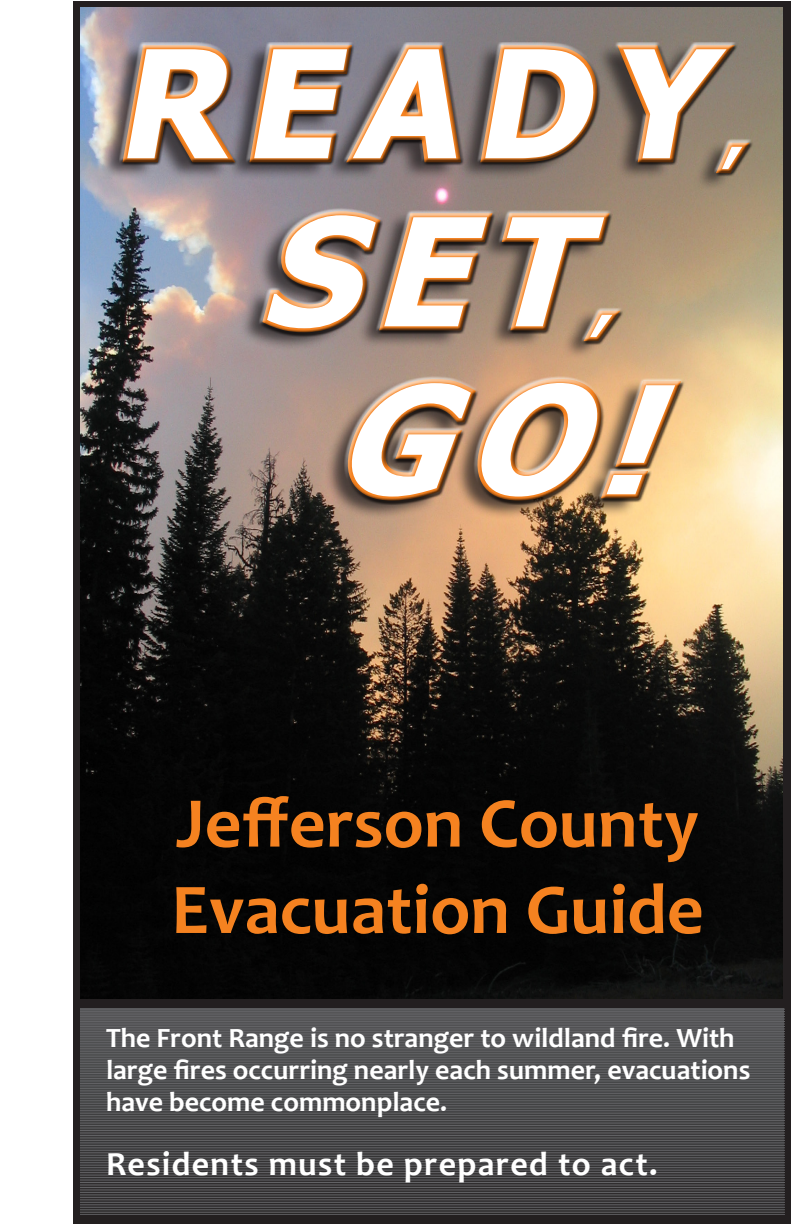
<style>
.page{position:relative;width:792px;height:1224px;background:#fff}
.page>*{position:absolute;margin:0;border:0;box-sizing:border-box;transform-origin:0 0}
.t1{font:italic 700 150px "Tahoma Small Cap";color:#fff}
.t2{font:700 72px "Candara";color:#f58220}
.t3{font:italic 700 60px "Tahoma Small Cap";color:#fff}
.t4{font:700 34px "Candara";letter-spacing:.04em;color:#fff}
.t5{font:700 28px/32px "Candara";color:#fff}
</style>
<div class="page">
<div style="left:73px;top:1px;width:718px;height:1223px;background:#231f20"></div>
<img style="left:80px;top:7px;width:703px;height:991px">
<div style="left:100px;top:42px;width:645px;height:477px;background:#231f20;opacity:.75"></div>
<svg style="left:118px;top:40px;width:348px;height:129px;background:#908c97"></svg>
<svg style="left:611px;top:38px;width:146px;height:139px"></svg>
<div style="left:120px;top:44px;width:634px;height:461px;background:#231f20;opacity:.75"></div>
<svg style="left:80px;top:1008px;width:704px;height:204px;background:#454547"></svg>
<hr style="left:80px;top:1081px;width:704px;height:1px;background:#636366">
<hr style="left:80px;top:1043px;width:704px;height:1px;background:#636366">
<hr style="left:80px;top:1165px;width:704px;height:1px;background:#636366">
<hr style="left:80px;top:1095px;width:704px;height:1px;background:#636366">
<hr style="left:80px;top:1014px;width:704px;height:1px;background:#636366">
<hr style="left:80px;top:1118px;width:704px;height:1px;background:#636366">
<hr style="left:80px;top:1071px;width:704px;height:1px;background:#636366">
<hr style="left:80px;top:1202px;width:704px;height:1px;background:#636366">
<hr style="left:80px;top:1135px;width:704px;height:1px;background:#636366">
<hr style="left:80px;top:1026px;width:704px;height:1px;background:#636366">
<hr style="left:80px;top:1143px;width:704px;height:1px;background:#636366">
<hr style="left:80px;top:1098px;width:704px;height:1px;background:#636366">
<hr style="left:80px;top:1155px;width:704px;height:1px;background:#636366">
<hr style="left:80px;top:1048px;width:704px;height:1px;background:#636366">
<hr style="left:80px;top:1172px;width:704px;height:1px;background:#636366">
<hr style="left:80px;top:1120px;width:704px;height:1px;background:#636366">
<hr style="left:80px;top:1185px;width:704px;height:1px;background:#636366">
<hr style="left:80px;top:1073px;width:704px;height:1px;background:#636366">
<hr style="left:80px;top:1207px;width:704px;height:1px;background:#636366">
<hr style="left:80px;top:1157px;width:704px;height:1px;background:#636366">
<hr style="left:80px;top:1024px;width:704px;height:1px;background:#636366">
<hr style="left:80px;top:1115px;width:704px;height:1px;background:#636366">
<hr style="left:80px;top:1011px;width:704px;height:1px;background:#636366">
<hr style="left:80px;top:1197px;width:704px;height:1px;background:#636366">
<hr style="left:80px;top:1056px;width:704px;height:1px;background:#636366">
<hr style="left:80px;top:1145px;width:704px;height:1px;background:#636366">
<hr style="left:80px;top:1036px;width:704px;height:1px;background:#636366">
<hr style="left:80px;top:1083px;width:704px;height:1px;background:#636366">
<hr style="left:80px;top:1091px;width:704px;height:1px;background:#636366">
<hr style="left:80px;top:1051px;width:704px;height:1px;background:#636366">
<hr style="left:80px;top:1175px;width:704px;height:1px;background:#636366">
<hr style="left:80px;top:1103px;width:704px;height:1px;background:#636366">
<hr style="left:80px;top:1019px;width:704px;height:1px;background:#636366">
<hr style="left:80px;top:1130px;width:704px;height:1px;background:#636366">
<hr style="left:80px;top:1078px;width:704px;height:1px;background:#636366">
<hr style="left:80px;top:1209px;width:704px;height:1px;background:#636366">
<hr style="left:80px;top:1138px;width:704px;height:1px;background:#636366">
<hr style="left:80px;top:1039px;width:704px;height:1px;background:#636366">
<hr style="left:80px;top:1152px;width:704px;height:1px;background:#636366">
<hr style="left:80px;top:1105px;width:704px;height:1px;background:#636366">
<hr style="left:80px;top:1167px;width:704px;height:1px;background:#636366">
<hr style="left:80px;top:1058px;width:704px;height:1px;background:#636366">
<hr style="left:80px;top:1182px;width:704px;height:1px;background:#636366">
<hr style="left:80px;top:1133px;width:704px;height:1px;background:#636366">
<hr style="left:80px;top:1009px;width:704px;height:1px;background:#636366">
<hr style="left:80px;top:1192px;width:704px;height:1px;background:#636366">
<hr style="left:80px;top:1086px;width:704px;height:1px;background:#636366">
<hr style="left:80px;top:1214px;width:704px;height:1px;background:#636366">
<hr style="left:80px;top:1170px;width:704px;height:1px;background:#636366">
<hr style="left:80px;top:1031px;width:704px;height:1px;background:#636366">
<hr style="left:80px;top:1123px;width:704px;height:1px;background:#636366">
<hr style="left:80px;top:1016px;width:704px;height:1px;background:#636366">
<hr style="left:80px;top:1204px;width:704px;height:1px;background:#636366">
<hr style="left:80px;top:1063px;width:704px;height:1px;background:#636366">
<hr style="left:80px;top:1160px;width:704px;height:1px;background:#636366">
<hr style="left:80px;top:1041px;width:704px;height:1px;background:#636366">
<hr style="left:80px;top:1088px;width:704px;height:1px;background:#636366">
<hr style="left:80px;top:1093px;width:704px;height:1px;background:#636366">
<hr style="left:80px;top:1110px;width:704px;height:1px;background:#636366">
<hr style="left:80px;top:1066px;width:704px;height:1px;background:#636366">
<hr style="left:80px;top:1195px;width:704px;height:1px;background:#636366">
<hr style="left:80px;top:1125px;width:704px;height:1px;background:#636366">
<hr style="left:80px;top:1034px;width:704px;height:1px;background:#636366">
<hr style="left:80px;top:1147px;width:704px;height:1px;background:#636366">
<hr style="left:80px;top:1100px;width:704px;height:1px;background:#636366">
<hr style="left:80px;top:1162px;width:704px;height:1px;background:#636366">
<hr style="left:80px;top:1053px;width:704px;height:1px;background:#636366">
<hr style="left:80px;top:1177px;width:704px;height:1px;background:#636366">
<hr style="left:80px;top:1128px;width:704px;height:1px;background:#636366">
<hr style="left:80px;top:1187px;width:704px;height:1px;background:#636366">
<hr style="left:80px;top:1068px;width:704px;height:1px;background:#636366">
<hr style="left:80px;top:1200px;width:704px;height:1px;background:#636366">
<hr style="left:80px;top:1150px;width:704px;height:1px;background:#636366">
<hr style="left:80px;top:1021px;width:704px;height:1px;background:#636366">
<hr style="left:80px;top:1212px;width:704px;height:1px;background:#636366">
<hr style="left:80px;top:1108px;width:704px;height:1px;background:#636366">
<hr style="left:80px;top:1190px;width:704px;height:1px;background:#636366">
<hr style="left:80px;top:1046px;width:704px;height:1px;background:#636366">
<hr style="left:80px;top:1140px;width:704px;height:1px;background:#636366">
<hr style="left:80px;top:1029px;width:704px;height:1px;background:#636366">
<hr style="left:80px;top:1076px;width:704px;height:1px;background:#636366">
<hr style="left:80px;top:1180px;width:704px;height:1px;background:#636366">
<hr style="left:80px;top:1061px;width:704px;height:1px;background:#636366">
<hr style="left:80px;top:1113px;width:704px;height:1px;background:#636366">
<h1 class="t1" style="left:116px;top:8px;width:623px">READY</h1>
<h3 class="t3" style="left:724px;top:98px;width:20px">,</h3>
<h1 class="t1" style="left:260px;top:176px;width:365px">SET</h1>
<h3 class="t3" style="left:593px;top:266px;width:20px">,</h3>
<h1 class="t1" style="left:332px;top:344px;width:382px">GO!</h1>
<p class="t2" style="left:176px;top:780px;width:525px">Jefferson County</p>
<p class="t2" style="left:171px;top:866px;width:534px">Evacuation Guide</p>
<p class="t5" style="left:106px;top:1022px;width:646px">The Front Range is no stranger to wildland fire. With large fires occurring nearly each summer, evacuations have become commonplace.</p>
<p class="t4" style="left:106px;top:1143px;width:553px">Residents must be prepared to act.</p>
</div>
